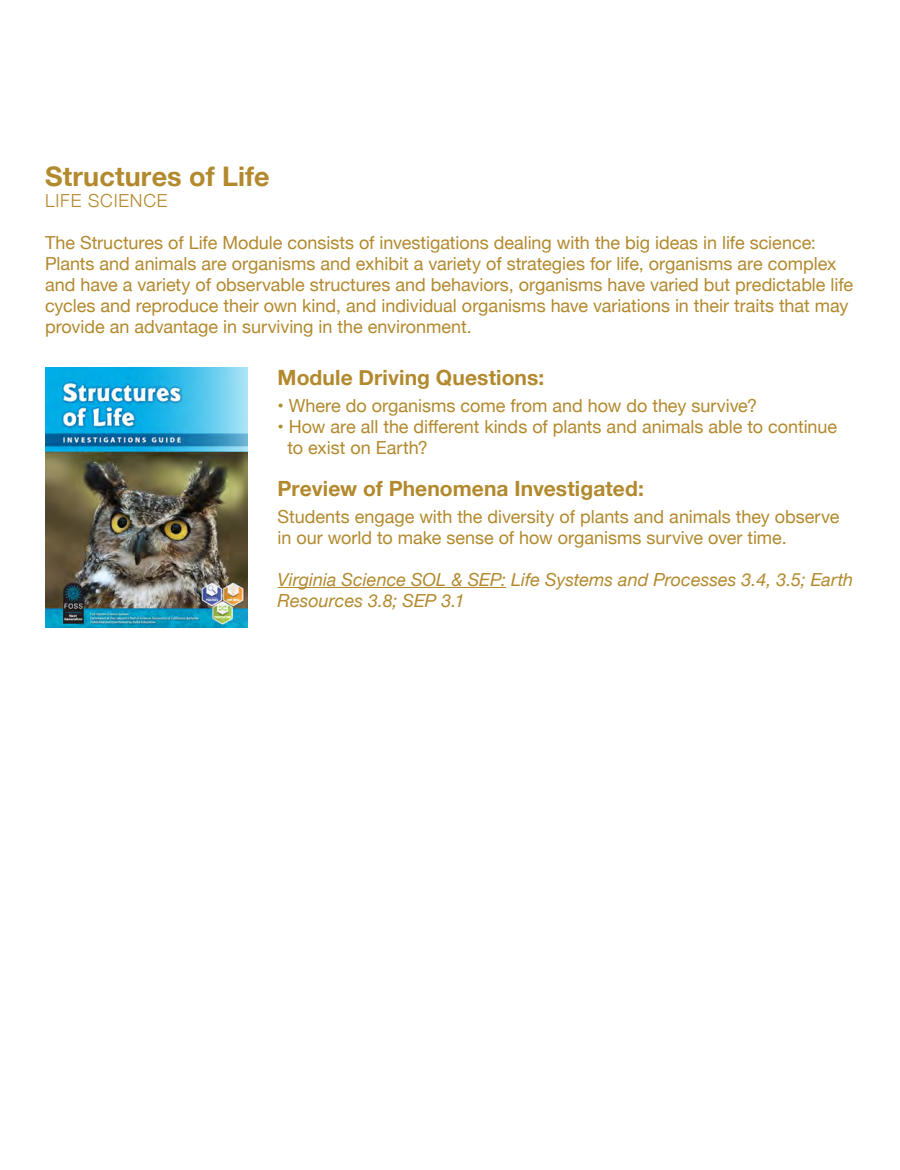
<style>
.page{position:relative;width:900px;height:1170px;background:#fff}
.page>*{position:absolute;margin:0;border:0;box-sizing:border-box;transform-origin:0 0}
.t1{font:700 27px "Helvetica Neue";letter-spacing:.005em;color:#b2892d}
.t2{font:700 21px "Helvetica Neue";letter-spacing:.005em;color:#b2892d}
.t3{font:18px/21px "Helvetica Neue";color:#b2892d}
.t4{font:italic 18px/21px "Helvetica Neue";color:#b2892d}
.t5{font:300 18px "Helvetica Neue";letter-spacing:.045em;color:#b2892d}
</style>
<div class="page">
<img style="left:45px;top:368px;width:203px;height:260px">
<hr style="left:278px;top:587px;width:228px;height:1px;background:#b2892d">
<p class="t1" style="left:45px;top:156px;width:226px">Structures of Life</p>
<p class="t5" style="left:45px;top:186px;width:124px">LIFE SCIENCE</p>
<p class="t3" style="left:45px;top:234px;width:810px">The Structures of Life Module consists of investigations dealing with the big ideas in life science:<br>Plants and animals are organisms and exhibit a variety of strategies for life, organisms are complex and have a variety of observable structures and behaviors, organisms have varied but predictable life cycles and reproduce their own kind, and individual organisms have variations in their traits that may provide an advantage in surviving in the environment.</p>
<p class="t2" style="left:278px;top:361px;width:268px">Module Driving Questions:</p>
<p class="t3" style="left:278px;top:396px;width:481px">• Where do organisms come from and how do they survive?</p>
<p class="t3" style="left:288px;top:417px;width:551px;text-indent:-10px">• How are all the different kinds of plants and animals able to continue to exist on Earth?</p>
<p class="t2" style="left:278px;top:472px;width:368px">Preview of Phenomena Investigated:</p>
<p class="t3" style="left:278px;top:507px;width:563px">Students engage with the diversity of plants and animals they observe in our world to make sense of how organisms survive over time.</p>
<p class="t4" style="left:278px;top:570px;width:577px">Virginia Science SOL &amp; SEP: Life Systems and Processes 3.4, 3.5; Earth<br>Resources 3.8; SEP 3.1</p>
</div>
